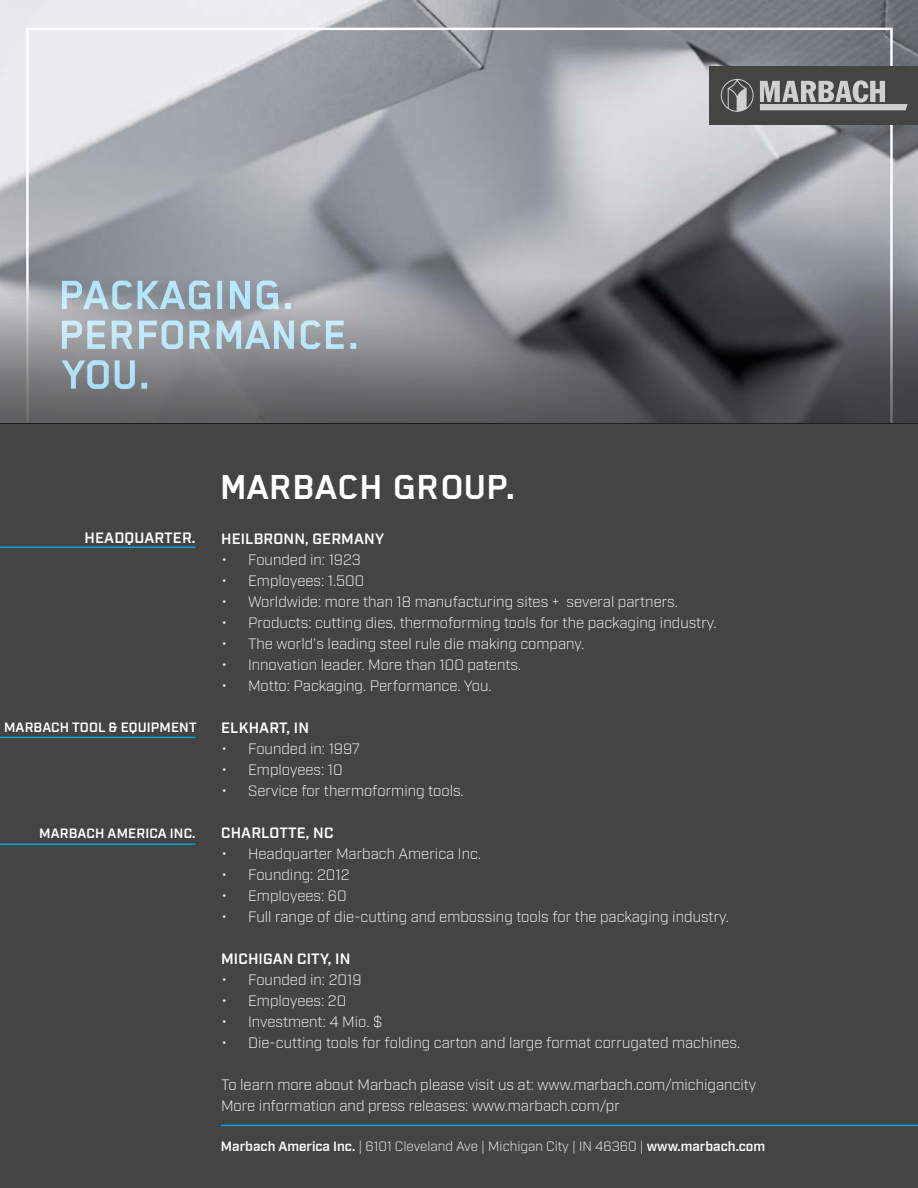
<style>
.page{position:relative;width:918px;height:1188px;background:#fff}
.page>*{position:absolute;margin:0;border:0;box-sizing:border-box;transform-origin:0 0}
.t1{font:700 40.5px "Blender Pro";color:#fff}
.t2{font:300 15px "Industry";color:#fff}
.t3{font:600 15px "Industry";letter-spacing:.01em;color:#fff}
.t4{font:300 13.5px "Industry";color:#fff}
.t5{font:600 13.5px "Industry";letter-spacing:.01em;color:#fff}
.s1{font-weight:600}
</style>
<div class="page">
<img style="left:0;top:0;width:918px;height:277px">
<div style="left:0;top:423px;width:918px;height:765px;background:#444543"></div>
<hr style="left:0;top:546px;width:196px;height:2px;background:#009fe3">
<div style="left:710px;top:66px;width:208px;height:59px;background:#444543"></div>
<svg style="left:721px;top:79px;width:33px;height:33px"></svg>
<svg style="left:760px;top:80px;width:148px;height:30px"></svg>
<svg style="left:0;top:277px;width:918px;height:146px;background:#66676b"></svg>
<svg style="left:62px;top:360px;width:85px;height:29px;background:#91a3ae"></svg>
<svg style="left:62px;top:320px;width:294px;height:29px;background:#abbdc7"></svg>
<svg style="left:62px;top:281px;width:229px;height:28px;background:#a0b6c3"></svg>
<hr style="left:221px;top:1125px;width:697px;height:1px;background:#009fe3">
<hr style="left:0;top:737px;width:196px;height:1px;background:#009fe3">
<hr style="left:0;top:843px;width:196px;height:2px;background:#009fe3">
<p class="t3" style="left:85px;top:528px;width:112px">HEADQUARTER.</p>
<p class="t5" style="left:4px;top:719px;width:194px">MARBACH TOOL &amp; EQUIPMENT</p>
<p class="t5" style="left:39px;top:826px;width:158px">MARBACH AMERICA INC.</p>
<p class="t1" style="left:221px;top:465px;width:297px">MARBACH GROUP.</p>
<p class="t3" style="left:221px;top:530px;width:164px">HEILBRONN, GERMANY</p>
<p class="t2" style="left:221px;top:551px;width:141px">• Founded in: 1923</p>
<p class="t2" style="left:221px;top:572px;width:145px">• Employees: 1.500</p>
<p class="t2" style="left:221px;top:593px;width:458px">• Worldwide: more than 18 manufacturing sites + several partners.</p>
<p class="t2" style="left:221px;top:614px;width:497px">• Products: cutting dies, thermoforming tools for the packaging industry.</p>
<p class="t2" style="left:221px;top:635px;width:365px">• The world’s leading steel rule die making company.</p>
<p class="t2" style="left:221px;top:656px;width:301px">• Innovation leader. More than 100 patents.</p>
<p class="t2" style="left:221px;top:677px;width:272px">• Motto: Packaging. Performance. You.</p>
<p class="t3" style="left:221px;top:719px;width:89px">ELKHART, IN</p>
<p class="t2" style="left:221px;top:740px;width:141px">• Founded in: 1997</p>
<p class="t2" style="left:221px;top:761px;width:123px">• Employees: 10</p>
<p class="t2" style="left:221px;top:782px;width:244px">• Service for thermoforming tools.</p>
<p class="t3" style="left:221px;top:824px;width:114px">CHARLOTTE, NC</p>
<p class="t2" style="left:221px;top:845px;width:261px">• Headquarter Marbach America Inc.</p>
<p class="t2" style="left:221px;top:866px;width:130px">• Founding: 2012</p>
<p class="t2" style="left:221px;top:887px;width:127px">• Employees: 60</p>
<p class="t2" style="left:221px;top:908px;width:509px">• Full range of die-cutting and embossing tools for the packaging industry.</p>
<p class="t3" style="left:221px;top:950px;width:131px">MICHIGAN CITY, IN</p>
<p class="t2" style="left:221px;top:971px;width:142px">• Founded in: 2019</p>
<p class="t2" style="left:221px;top:992px;width:127px">• Employees: 20</p>
<p class="t2" style="left:221px;top:1013px;width:163px">• Investment: 4 Mio. $</p>
<p class="t2" style="left:221px;top:1034px;width:521px">• Die-cutting tools for folding carton and large format corrugated machines.</p>
<p class="t2" style="left:221px;top:1076px;width:537px">To learn more about Marbach please visit us at: www.marbach.com/michigancity</p>
<p class="t2" style="left:221px;top:1097px;width:400px">More information and press releases: www.marbach.com/pr</p>
<p class="t4" style="left:221px;top:1138px;width:546px"><span class="s1">Marbach America Inc.</span> | 6101 Cleveland Ave | Michigan City | IN 46360 | <span class="s1">www.marbach.com</span></p>
</div>
